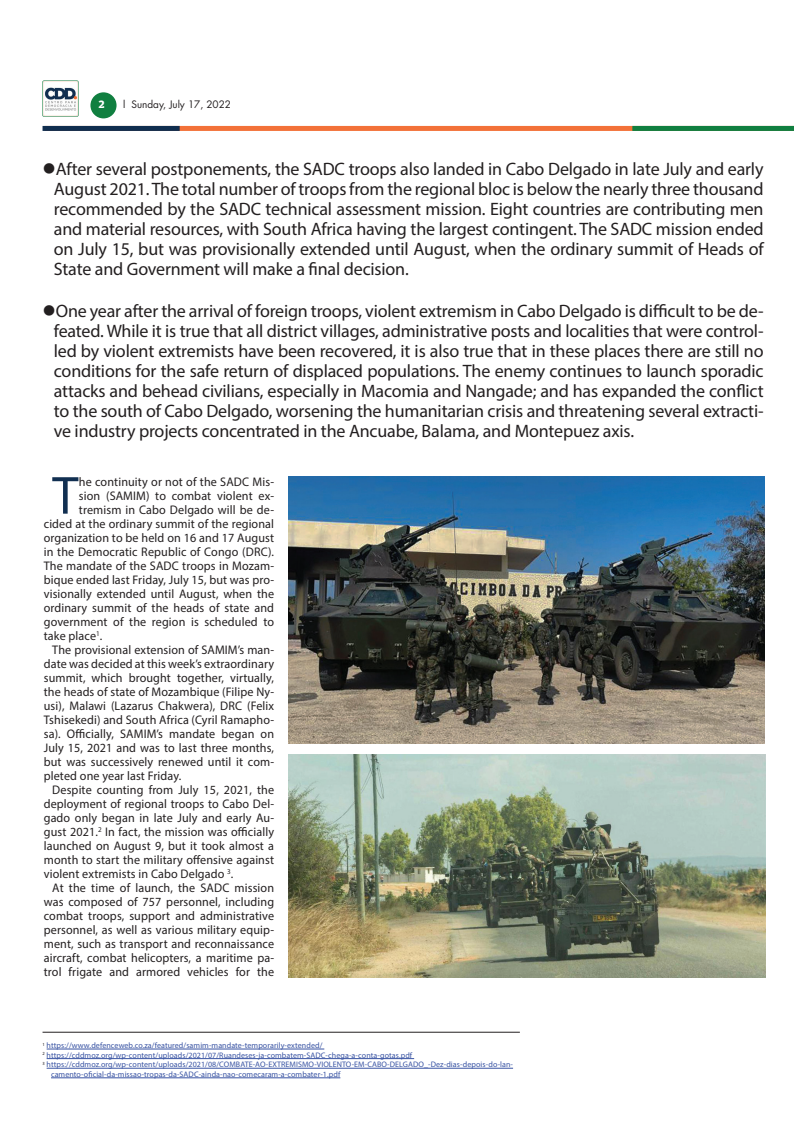
<style>
.page{position:relative;width:794px;height:1134px;background:#fff}
.page>*{position:absolute;margin:0;border:0;box-sizing:border-box;transform-origin:0 0}
.t1{font:54px "Myriad Pro";color:#112f51}
.t2{font:18px/20px "Myriad Pro";letter-spacing:-.01em;color:#231f20;text-align:justify}
.t3{font:12.5px "Myriad Pro";letter-spacing:.01em;color:#231f20}
.t4{font:10px "Futura LT";color:#231f20}
.t5{font:700 10px "Popular";color:#fff}
.t6{font:8px "Myriad Pro";letter-spacing:.01em;color:#3853a3}
</style>
<div class="page">
<div style="left:45px;top:126px;width:749px;height:5px;background:#f37138"></div>
<div style="left:632px;top:126px;width:162px;height:5px;background:#107f40"></div>
<div style="left:43px;top:126px;width:137px;height:5px;background:#102e4f"></div>
<div style="left:90px;top:92px;width:27px;height:26px;background:#107f40;border-radius:50%"></div>
<img style="left:43px;top:81px;width:35px;height:35px">
<img style="left:288px;top:476px;width:477px;height:268px">
<hr style="left:47px;top:1049px;width:277px;height:1px;background:#3853a3">
<hr style="left:47px;top:1058px;width:367px;height:1px;background:#3853a3">
<hr style="left:47px;top:1068px;width:466px;height:1px;background:#3853a3">
<hr style="left:51px;top:1077px;width:289px;height:1px;background:#3853a3">
<hr style="left:43px;top:1032px;width:477px;height:1px;background:#231f20">
<img style="left:288px;top:754px;width:477px;height:223px">
<p class="t5" style="left:99px;top:98px;width:7px">2</p>
<p class="t4" style="left:123px;top:98px;width:110px">l Sunday, July 17, 2022</p>
<p class="t2" style="left:54px;top:158px;width:711px;text-indent:-11px">●After several postponements, the SADC troops also landed in Cabo Delgado in late July and early August 2021. The total number of troops from the regional bloc is below the nearly three thousand recommended by the SADC technical assessment mission. Eight countries are contributing men and material resources, with South Africa having the largest contingent. The SADC mission ended on July 15, but was provisionally extended until August, when the ordinary summit of Heads of State and Government will make a final decision.</p>
<p class="t2" style="left:54px;top:301px;width:711px;text-indent:-11px">●One year after the arrival of foreign troops, violent extremism in Cabo Delgado is difficult to be de&shy;feated. While it is true that all district villages, administrative posts and localities that were control&shy;led by violent extremists have been recovered, it is also true that in these places there are still no conditions for the safe return of displaced populations. The enemy continues to launch sporadic attacks and behead civilians, especially in Macomia and Nangade; and has expanded the conflict to the south of Cabo Delgado, worsening the humanitarian crisis and threatening several extracti&shy;ve industry projects concentrated in the Ancuabe, Balama, and Montepuez axis.</p>
<h1 class="t1" style="left:52px;top:462px;width:28px">T</h1>
<p class="t3" style="left:79px;top:474px;width:197px">he continuity or not of the SADC Mis-</p>
<p class="t3" style="left:79px;top:488px;width:197px">sion (SAMIM) to combat violent ex-</p>
<p class="t3" style="left:79px;top:502px;width:197px">tremism in Cabo Delgado will be de-</p>
<p class="t3" style="left:44px;top:516px;width:232px">cided at the ordinary summit of the regional</p>
<p class="t3" style="left:44px;top:530px;width:232px">organization to be held on 16 and 17 August</p>
<p class="t3" style="left:44px;top:544px;width:232px">in the Democratic Republic of Congo (DRC).</p>
<p class="t3" style="left:44px;top:558px;width:232px">The mandate of the SADC troops in Mozam-</p>
<p class="t3" style="left:44px;top:572px;width:232px">bique ended last Friday, July 15, but was pro-</p>
<p class="t3" style="left:44px;top:586px;width:232px">visionally extended until August, when the</p>
<p class="t3" style="left:44px;top:600px;width:232px">ordinary summit of the heads of state and</p>
<p class="t3" style="left:44px;top:614px;width:232px">government of the region is scheduled to</p>
<p class="t3" style="left:44px;top:628px;width:60px">take place<sup>1</sup>.</p>
<p class="t3" style="left:52px;top:642px;width:223px">The provisional extension of SAMIM’s man-</p>
<p class="t3" style="left:44px;top:656px;width:232px">date was decided at this week’s extraordinary</p>
<p class="t3" style="left:44px;top:670px;width:232px">summit, which brought together, virtually,</p>
<p class="t3" style="left:44px;top:684px;width:232px">the heads of state of Mozambique (Filipe Ny-</p>
<p class="t3" style="left:44px;top:698px;width:232px">usi), Malawi (Lazarus Chakwera), DRC (Felix</p>
<p class="t3" style="left:44px;top:712px;width:232px">Tshisekedi) and South Africa (Cyril Ramapho-</p>
<p class="t3" style="left:44px;top:726px;width:232px">sa). Officially, SAMIM’s mandate began on</p>
<p class="t3" style="left:44px;top:740px;width:232px">July 15, 2021 and was to last three months,</p>
<p class="t3" style="left:44px;top:754px;width:232px">but was successively renewed until it com-</p>
<p class="t3" style="left:44px;top:768px;width:139px">pleted one year last Friday.</p>
<p class="t3" style="left:52px;top:782px;width:223px">Despite counting from July 15, 2021, the</p>
<p class="t3" style="left:44px;top:796px;width:232px">deployment of regional troops to Cabo Del-</p>
<p class="t3" style="left:44px;top:810px;width:232px">gado only began in late July and early Au-</p>
<p class="t3" style="left:44px;top:824px;width:232px">gust 2021.<sup>2</sup> In fact, the mission was officially</p>
<p class="t3" style="left:44px;top:838px;width:232px">launched on August 9, but it took almost a</p>
<p class="t3" style="left:44px;top:852px;width:232px">month to start the military offensive against</p>
<p class="t3" style="left:44px;top:866px;width:191px">violent extremists in Cabo Delgado <sup>3</sup>.</p>
<p class="t3" style="left:52px;top:880px;width:223px">At the time of launch, the SADC mission</p>
<p class="t3" style="left:44px;top:894px;width:232px">was composed of 757 personnel, including</p>
<p class="t3" style="left:44px;top:908px;width:232px">combat troops, support and administrative</p>
<p class="t3" style="left:44px;top:922px;width:232px">personnel, as well as various military equip-</p>
<p class="t3" style="left:44px;top:936px;width:232px">ment, such as transport and reconnaissance</p>
<p class="t3" style="left:44px;top:950px;width:232px">aircraft, combat helicopters, a maritime pa-</p>
<p class="t3" style="left:44px;top:964px;width:232px">trol frigate and armored vehicles for the</p>
<p class="t6" style="left:43px;top:1040px;width:281px"><sup>1</sup> https://www.defenceweb.co.za/featured/samim-mandate-temporarily-extended/</p>
<p class="t6" style="left:43px;top:1050px;width:371px"><sup>2</sup> https://cddmoz.org/wp-content/uploads/2021/07/Ruandeses-ja-combatem-SADC-chega-a-conta-gotas.pdf</p>
<p class="t6" style="left:43px;top:1060px;width:472px"><sup>3</sup> https://cddmoz.org/wp-content/uploads/2021/08/COMBATE-AO-EXTREMISMO-VIOLENTO-EM-CABO-DELGADO_-Dez-dias-depois-do-lan-</p>
<p class="t6" style="left:51px;top:1069px;width:291px">camento-oficial-da-missao-tropas-da-SADC-ainda-nao-comecaram-a-combater-1.pdf</p>
</div>
